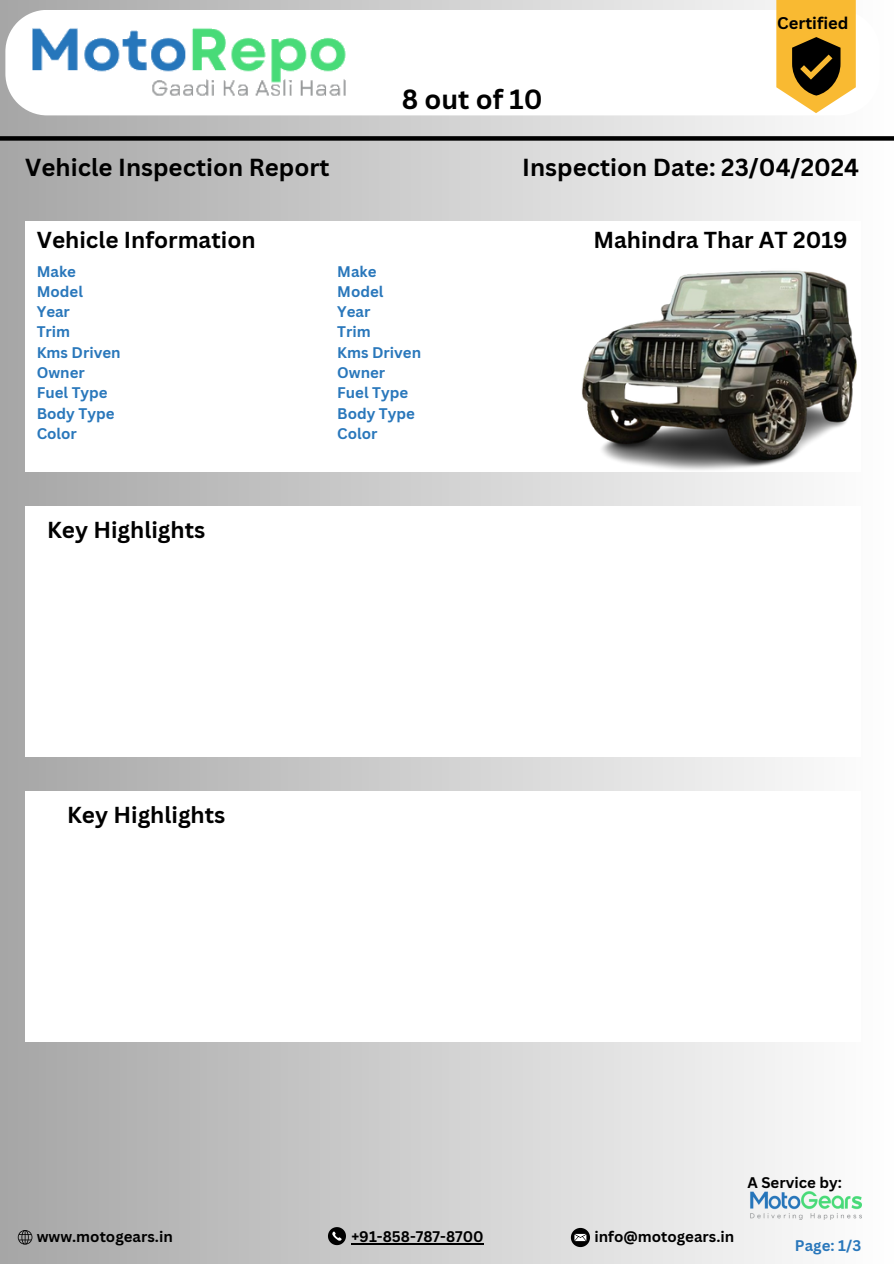
<style>
.page{position:relative;width:894px;height:1264px;background:#fff}
.page>*{position:absolute;margin:0;border:0;box-sizing:border-box;transform-origin:0 0}
.t1{font:700 27px "Canva Sans";color:#000}
.t2{font:700 24px "Canva Sans";color:#000}
.t3{font:700 22.5px "Canva Sans";color:#000}
.t4{font:700 16.5px "Canva Sans";color:#000}
.t5{font:700 15px "Canva Sans";color:#2977bb}
.t6{font:700 15px "Canva Sans";color:#000}
</style>
<div class="page">
<div style="left:0;top:0;width:893px;height:1263px;background:linear-gradient(to right,#a6a6a6,#fefefe)"></div>
<div style="left:0;top:136px;width:893px;height:5px;background:#000"></div>
<div style="left:25px;top:222px;width:835px;height:250px;background:#fff"></div>
<img style="left:556px;top:216px;width:337px;height:255px">
<div style="left:25px;top:506px;width:836px;height:250px;background:#fff"></div>
<svg style="left:5px;top:10px;width:874px;height:105px"></svg>
<img style="left:17px;top:19px;width:342px;height:90px">
<svg style="left:776px;top:0;width:79px;height:113px;background:#c2993e"></svg>
<div style="left:25px;top:791px;width:836px;height:250px;background:#fff"></div>
<img style="left:747px;top:1191px;width:113px;height:28px">
<svg style="left:18px;top:1229px;width:14px;height:15px"></svg>
<svg style="left:328px;top:1227px;width:18px;height:18px"></svg>
<svg style="left:570px;top:1227px;width:20px;height:19px"></svg>
<hr style="left:351px;top:1242px;width:132px;height:2px;background:#000">
<p class="t1" style="left:401px;top:80px;width:142px">8 out of 10</p>
<p class="t4" style="left:777px;top:12px;width:73px">Certified</p>
<h1 class="t2" style="left:25px;top:150px;width:306px">Vehicle Inspection Report</h1>
<h1 class="t2" style="left:522px;top:150px;width:338px">Inspection Date: 23/04/2024</h1>
<p class="t3" style="left:37px;top:224px;width:220px">Vehicle Information</p>
<h2 class="t5" style="left:37px;top:261px;width:41px">Make</h2>
<p class="t5" style="left:37px;top:281px;width:48px">Model</p>
<h2 class="t5" style="left:37px;top:301px;width:35px">Year</h2>
<h2 class="t5" style="left:37px;top:321px;width:35px">Trim</h2>
<p class="t5" style="left:37px;top:342px;width:85px">Kms Driven</p>
<p class="t5" style="left:37px;top:362px;width:50px">Owner</p>
<p class="t5" style="left:37px;top:382px;width:72px">Fuel Type</p>
<p class="t5" style="left:37px;top:402px;width:79px">Body Type</p>
<p class="t5" style="left:37px;top:423px;width:42px">Color</p>
<p class="t3" style="left:47px;top:514px;width:160px">Key Highlights</p>
<p class="t5" style="left:337px;top:261px;width:41px">Make</p>
<p class="t5" style="left:337px;top:281px;width:48px">Model</p>
<p class="t5" style="left:337px;top:301px;width:35px">Year</p>
<p class="t5" style="left:337px;top:321px;width:35px">Trim</p>
<p class="t5" style="left:337px;top:342px;width:85px">Kms Driven</p>
<p class="t5" style="left:337px;top:362px;width:50px">Owner</p>
<p class="t5" style="left:337px;top:382px;width:72px">Fuel Type</p>
<p class="t5" style="left:337px;top:402px;width:79px">Body Type</p>
<p class="t5" style="left:337px;top:423px;width:42px">Color</p>
<h2 class="t3" style="left:67px;top:799px;width:160px">Key Highlights</h2>
<h2 class="t3" style="left:593px;top:224px;width:256px">Mahindra Thar AT 2019</h2>
<p class="t6" style="left:747px;top:1172px;width:96px">A Service by:</p>
<p class="t6" style="left:37px;top:1225px;width:137px">www.motogears.in</p>
<p class="t6" style="left:351px;top:1225px;width:134px">+91-858-787-8700</p>
<p class="t6" style="left:594px;top:1225px;width:141px">info@motogears.in</p>
<p class="t5" style="left:794px;top:1234px;width:68px">Page: 1/3</p>
</div>
